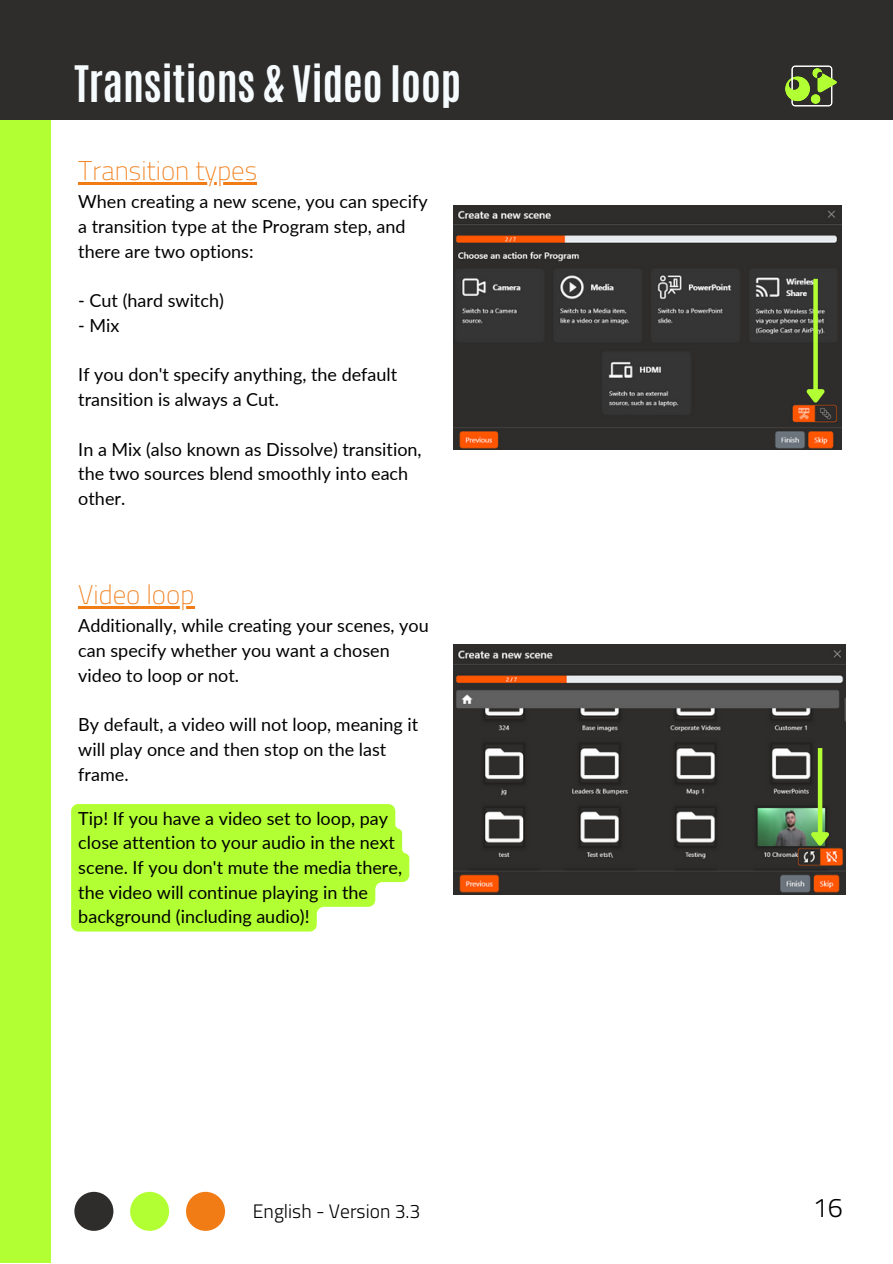
<style>
.page{position:relative;width:893px;height:1264px;background:#fff}
.page>*{position:absolute;margin:0;border:0;box-sizing:border-box;transform-origin:0 0}
.t1{font:700 42px "Antonio";color:#f6fbfe}
.t2{font:100 27px "Titillium Web";color:#f17b15}
.t3{font:300 27px "Titillium Web";color:#000}
.t4{font:300 19.5px "Titillium Web";color:#000}
.t5{font:18px/24.8px "Lato";color:#000}
</style>
<div class="page">
<hr style="left:78px;top:182px;width:179px;height:2px;background:#f17b15">
<div style="left:0;top:0;width:51px;height:1262px;background:#b2ff33"></div>
<div style="left:0;top:0;width:892px;height:120px;background:#2e2d2c"></div>
<div style="left:130px;top:1191px;width:39px;height:39px;background:#b2ff33;border-radius:50%"></div>
<div style="left:186px;top:1191px;width:39px;height:39px;background:#f17b15;border-radius:50%"></div>
<div style="left:74px;top:1191px;width:39px;height:39px;background:#2e2d2c;border-radius:50%"></div>
<img style="left:785px;top:65px;width:52px;height:42px">
<img style="left:454px;top:206px;width:387px;height:244px">
<svg style="left:813px;top:279px;width:4px;height:106px"></svg>
<svg style="left:799px;top:385px;width:29px;height:23px"></svg>
<img style="left:454px;top:645px;width:391px;height:249px">
<div style="left:817px;top:748px;width:5px;height:85px;background:#b2ff33"></div>
<svg style="left:804px;top:828px;width:29px;height:22px"></svg>
<hr style="left:78px;top:606px;width:116px;height:2px;background:#f17b15">
<svg style="left:71px;top:804px;width:338px;height:127px;background:#b8ff44"></svg>
<p class="t1" style="left:74px;top:54px;width:251px">Traoutions ave</p>
<p class="t1" style="left:74px;top:54px;width:388px">Inhnsidsopg&amp; Video loop</p>
<p class="t2" style="left:78px;top:149px;width:180px">Transition types</p>
<p class="t5" style="left:78px;top:189px;width:351px">When creating a new scene, you can specify a transition type at the Program step, and there are two options:</p>
<p class="t5" style="left:78px;top:288px;width:147px">- Cut (hard switch)</p>
<p class="t5" style="left:78px;top:312px;width:43px">- Mix</p>
<p class="t5" style="left:78px;top:362px;width:320px">If you don't specify anything, the default transition is always a Cut.</p>
<p class="t5" style="left:78px;top:436px;width:345px">In a Mix (also known as Dissolve) transition, the two sources blend smoothly into each other.</p>
<p class="t2" style="left:78px;top:573px;width:117px">Video loop</p>
<p class="t5" style="left:78px;top:613px;width:352px">Additionally, while creating your scenes, you can specify whether you want a chosen video to loop or not.</p>
<p class="t5" style="left:78px;top:712px;width:341px">By default, a video will not loop, meaning it will play once and then stop on the last frame.</p>
<p class="t5" style="left:78px;top:805px;width:325px">Tip! If you have a video set to loop, pay close attention to your audio in the next scene. If you don't mute the media there, the video will continue playing in the background (including audio)!</p>
<p class="t4" style="left:253px;top:1195px;width:169px">English - Version 3.3</p>
<p class="t3" style="left:812px;top:1186px;width:32px">16</p>
</div>
